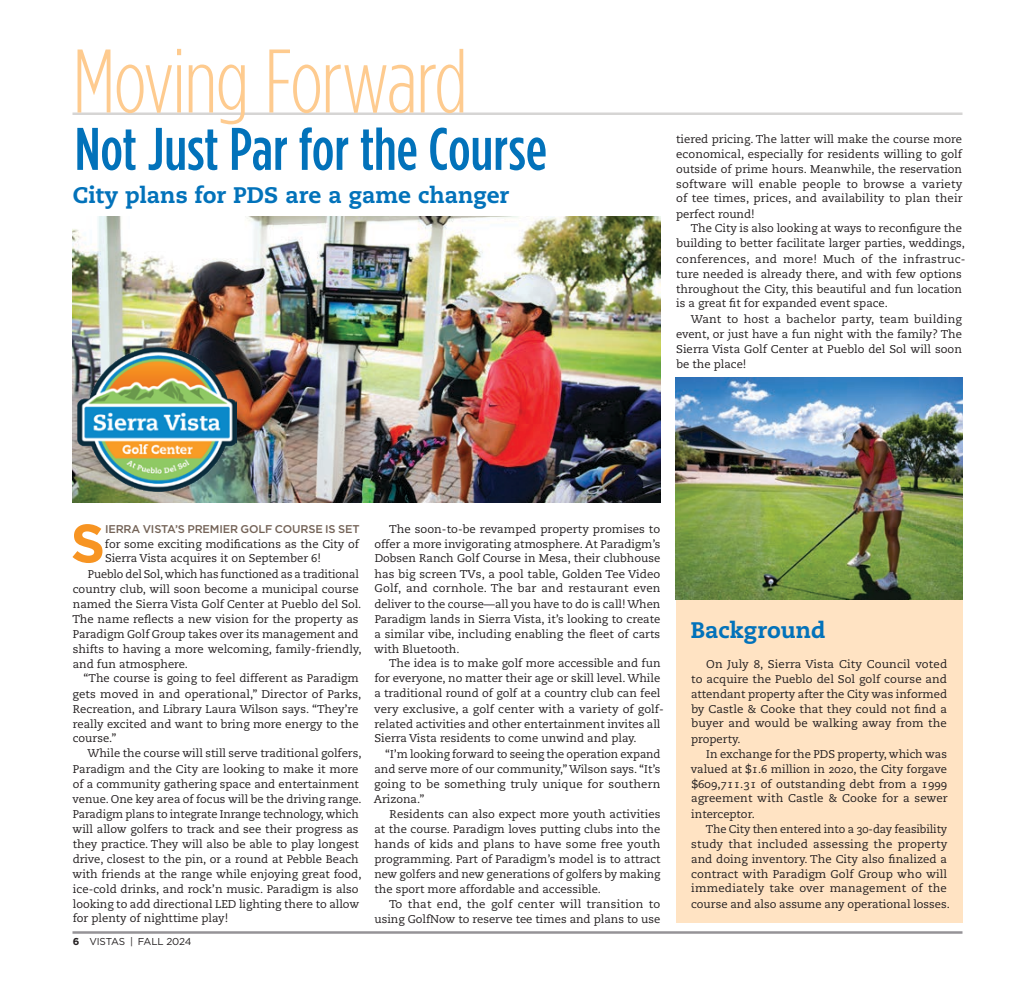
<style>
.page{position:relative;width:1035px;height:990px;background:#fff}
.page>*{position:absolute;margin:0;border:0;box-sizing:border-box;transform-origin:0 0}
.t1{font:300 90px "Gotham Condensed";letter-spacing:-.02em;color:#fecb8f}
.t2{font:500 60px "Gotham Condensed";color:#0272ba}
.t3{font:700 54.12px "Gotham";color:#f79422}
.t4{font:800 22.5px "Caecilia LT Std";color:#0272ba}
.t5{font:11.25px/15px "Caecilia LT Std";color:#231f20;text-align:justify}
.t6{font:500 11.25px "Gotham";letter-spacing:-.015em;color:#746357}
.t7{font:10px "Gotham";letter-spacing:-.02em;color:#231f20}
.s1{font-weight:700}
</style>
<div class="page">
<hr style="left:72px;top:112px;width:891px;height:3px;background:#d6d5d4">
<hr style="left:72px;top:931px;width:891px;height:3px;background:#959397">
<div style="left:676px;top:600px;width:287px;height:322px;background:#ffe3c3"></div>
<img style="left:72px;top:217px;width:589px;height:285px">
<img style="left:676px;top:377px;width:287px;height:223px">
<img style="left:77px;top:347px;width:159px;height:145px">
<h1 class="t1" style="left:72px;top:30px;width:397px">Moving Forward</h1>
<h2 class="t2" style="left:75px;top:114px;width:474px">Not Just Par for the Course</h2>
<h3 class="t4" style="left:73px;top:181px;width:438px">City plans for PDS are a game changer</h3>
<p class="t5" style="left:676px;top:131px;width:288px">tiered pricing. The latter will make the course more economical, especially for residents willing to golf outside of prime hours. Meanwhile, the reservation software will enable people to browse a variety of tee times, prices, and availability to plan their perfect round!</p>
<p class="t5" style="left:676px;top:221px;width:291px;text-align:left;text-indent:15px">The City is also looking at ways to reconfigure the building to better facilitate larger parties, weddings, conferences, and more! Much of the infrastruc&shy;ture needed is already there, and with few options throughout the City, this beautiful and fun location is a great fit for expanded event space.</p>
<p class="t5" style="left:676px;top:311px;width:287px;text-indent:15px">Want to host a bachelor party, team building event, or just have a fun night with the family? The Sierra Vista Golf Center at Pueblo del Sol will soon be the place!</p>
<h3 class="t3" style="left:71px;top:507px;width:36px">S</h3>
<p class="t6" style="left:105px;top:521px;width:256px">IERRA VISTA’S PREMIER GOLF COURSE IS SET</p>
<p class="t5" style="left:105px;top:536px;width:256px">for some exciting modifications as the City of</p>
<p class="t5" style="left:105px;top:551px;width:218px">Sierra Vista acquires it on September 6!</p>
<p class="t5" style="left:88px;top:566px;width:272px">Pueblo del Sol, which has functioned as a traditional</p>
<p class="t5" style="left:73px;top:581px;width:287px">country club, will soon become a municipal course</p>
<p class="t5" style="left:73px;top:596px;width:290px">named the Sierra Vista Golf Center at Pueblo del Sol.</p>
<p class="t5" style="left:72px;top:611px;width:288px">The name reflects a new vision for the property as</p>
<p class="t5" style="left:73px;top:626px;width:287px">Paradigm Golf Group takes over its management and</p>
<p class="t5" style="left:73px;top:641px;width:290px">shifts to having a more welcoming, family-friendly,</p>
<p class="t5" style="left:73px;top:656px;width:117px">and fun atmosphere.</p>
<p class="t5" style="left:84px;top:671px;width:277px">“The course is going to feel different as Paradigm</p>
<p class="t5" style="left:73px;top:686px;width:290px">gets moved in and operational,” Director of Parks,</p>
<p class="t5" style="left:73px;top:701px;width:287px">Recreation, and Library Laura Wilson says. “They’re</p>
<p class="t5" style="left:73px;top:716px;width:287px">really excited and want to bring more energy to the</p>
<p class="t5" style="left:73px;top:731px;width:45px">course.”</p>
<p class="t5" style="left:87px;top:746px;width:276px">While the course will still serve traditional golfers,</p>
<p class="t5" style="left:73px;top:761px;width:287px">Paradigm and the City are looking to make it more</p>
<p class="t5" style="left:73px;top:776px;width:288px">of a community gathering space and entertainment</p>
<p class="t5" style="left:73px;top:791px;width:290px">venue. One key area of focus will be the driving range.</p>
<p class="t5" style="left:73px;top:806px;width:287px">Paradigm plans to integrate Inrange technology, which</p>
<p class="t5" style="left:73px;top:821px;width:288px">will allow golfers to track and see their progress as</p>
<p class="t5" style="left:73px;top:836px;width:288px">they practice. They will also be able to play longest</p>
<p class="t5" style="left:73px;top:851px;width:288px">drive, closest to the pin, or a round at Pebble Beach</p>
<p class="t5" style="left:73px;top:866px;width:290px">with friends at the range while enjoying great food,</p>
<p class="t5" style="left:73px;top:881px;width:287px">ice-cold drinks, and rock’n music. Paradigm is also</p>
<p class="t5" style="left:73px;top:896px;width:288px">looking to add directional LED lighting there to allow</p>
<p class="t5" style="left:73px;top:911px;width:157px">for plenty of nighttime play!</p>
<p class="t7" style="left:73px;top:935px;width:120px"><span class="s1">6</span> VISTAS | FALL 2024</p>
<p class="t5" style="left:374px;top:521px;width:288px;text-indent:15px">The soon-to-be revamped property promises to offer a more invigorating atmosphere. At Paradigm’s Dobsen Ranch Golf Course in Mesa, their clubhouse has big screen TVs, a pool table, Golden Tee Video Golf, and cornhole. The bar and restaurant even deliver to the course—all you have to do is call! When Paradigm lands in Sierra Vista, it’s looking to create a similar vibe, including enabling the fleet of carts with Bluetooth.</p>
<p class="t5" style="left:374px;top:656px;width:291px;text-align:left;text-indent:15px">The idea is to make golf more accessible and fun for everyone, no matter their age or skill level. While a traditional round of golf at a country club can feel very exclusive, a golf center with a variety of golf&shy;related activities and other entertainment invites all Sierra Vista residents to come unwind and play.</p>
<p class="t5" style="left:374px;top:746px;width:288px;text-indent:12px">“I’m looking forward to seeing the operation expand and serve more of our community,” Wilson says. “It’s going to be something truly unique for southern Arizona.”</p>
<p class="t5" style="left:374px;top:806px;width:288px;text-indent:15px">Residents can also expect more youth activities at the course. Paradigm loves putting clubs into the hands of kids and plans to have some free youth programming. Part of Paradigm’s model is to attract new golfers and new generations of golfers by making the sport more affordable and accessible.</p>
<p class="t5" style="left:374px;top:896px;width:287px;text-align:right">To that end, the golf center will transition to using GolfNow to reserve tee times and plans to use</p>
<h3 class="t4" style="left:691px;top:616px;width:137px">Background</h3>
<p class="t5" style="left:691px;top:656px;width:258px;text-indent:15px">On July 8, Sierra Vista City Council voted to acquire the Pueblo del Sol golf course and attendant property after the City was informed by Castle &amp; Cooke that they could not find a buyer and would be walking away from the property.</p>
<p class="t5" style="left:691px;top:746px;width:258px;text-indent:15px">In exchange for the PDS property, which was valued at $1.6 million in 2020, the City forgave $609,711.31 of outstanding debt from a 1999 agreement with Castle &amp; Cooke for a sewer interceptor.</p>
<p class="t5" style="left:691px;top:821px;width:260px;text-align:left;text-indent:15px">The City then entered into a 30-day feasibility study that included assessing the property and doing inventory. The City also finalized a contract with Paradigm Golf Group who will immediately take over management of the course and also assume any operational losses.</p>
</div>
